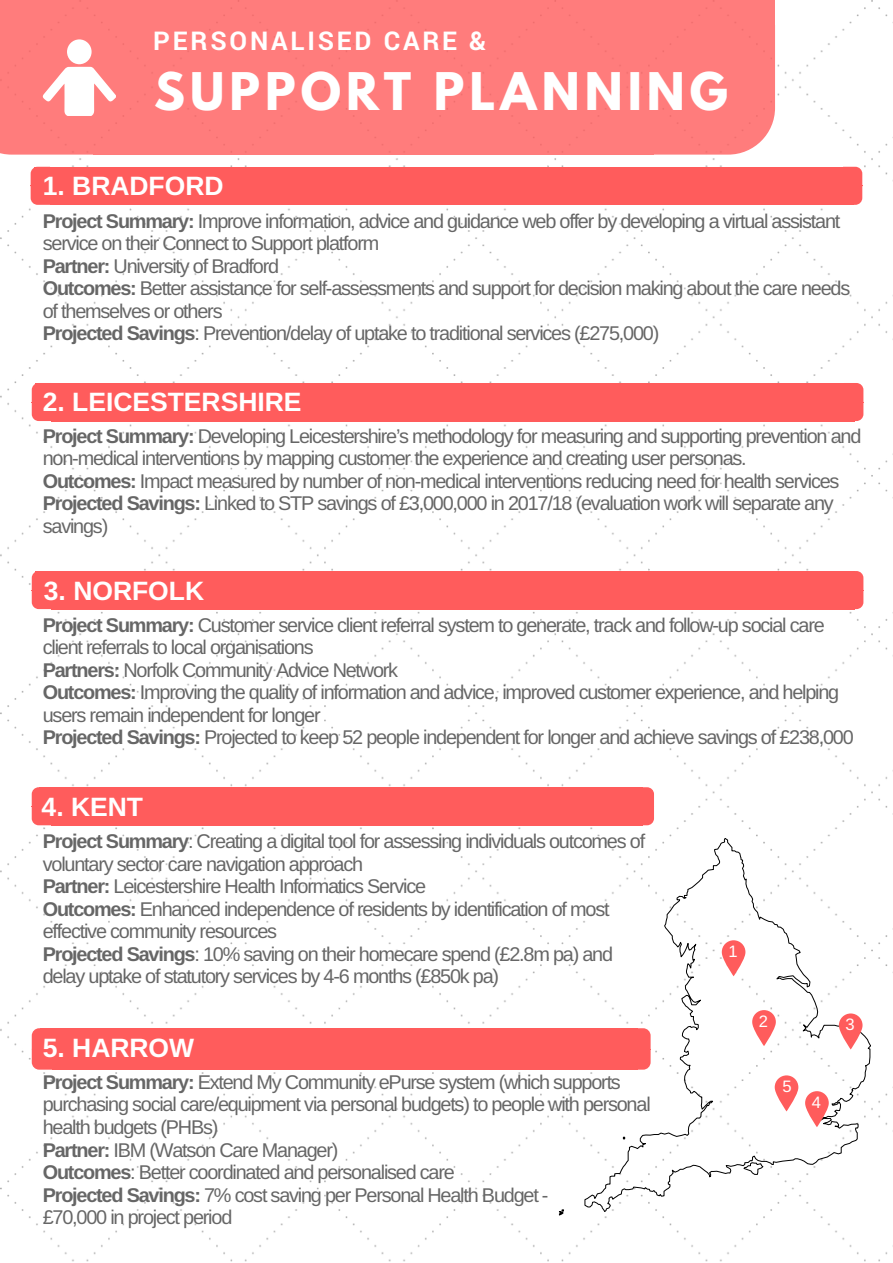
<style>
.page{position:relative;width:893px;height:1263px;background:#fff}
.page>*{position:absolute;margin:0;border:0;box-sizing:border-box;transform-origin:0 0}
.t1{font:700 45.9px "League Spartan";letter-spacing:.11em;color:#fff}
.t2{font:700 26.55px "Arimo";color:#fff}
.t3{font:700 25.8px "Roboto";letter-spacing:.11em;color:#fff}
.t4{font:19.8px/22.5px "Arimo";letter-spacing:-.06em;color:#666}
.t5{font:16.5px "Arimo";color:#fff}
.s1{font-weight:700}
</style>
<div class="page">
<img style="left:0;top:0;width:893px;height:1262px">
<div style="left:0;top:0;width:95px;height:28px;background:#ff7c7c"></div>
<div style="left:90px;top:0;width:564px;height:28px;background:#ff7c7c"></div>
<div style="left:646px;top:0;width:129px;height:28px;background:#ff7c7c"></div>
<div style="left:93px;top:25px;width:561px;height:130px;background:#ff7c7c"></div>
<div style="left:648px;top:28px;width:127px;height:127px;background:#ff7c7c"></div>
<svg style="left:559px;top:838px;width:311px;height:377px"></svg>
<svg style="left:805px;top:1091px;width:24px;height:36px"></svg>
<div style="left:806px;top:1094px;width:20px;height:21px;background:#ff5c5c;border-radius:50%"></div>
<svg style="left:775px;top:1075px;width:23px;height:36px"></svg>
<div style="left:777px;top:1079px;width:20px;height:20px;background:#ff5c5c;border-radius:50%"></div>
<svg style="left:752px;top:1010px;width:24px;height:36px"></svg>
<div style="left:753px;top:1013px;width:21px;height:21px;background:#ff5c5c;border-radius:50%"></div>
<svg style="left:839px;top:1013px;width:23px;height:36px"></svg>
<div style="left:841px;top:1017px;width:20px;height:20px;background:#ff5c5c;border-radius:50%"></div>
<svg style="left:722px;top:940px;width:23px;height:36px"></svg>
<div style="left:724px;top:944px;width:20px;height:20px;background:#ff5c5c;border-radius:50%"></div>
<svg style="left:0;top:28px;width:116px;height:127px"></svg>
<div style="left:34px;top:167px;width:819px;height:19px;background:#ff5c5c"></div>
<svg style="left:31px;top:167px;width:19px;height:38px"></svg>
<div style="left:50px;top:186px;width:803px;height:19px;background:#ff5c5c"></div>
<svg style="left:853px;top:167px;width:9px;height:38px"></svg>
<div style="left:35px;top:383px;width:820px;height:19px;background:#ff5c5c"></div>
<svg style="left:32px;top:383px;width:19px;height:38px"></svg>
<div style="left:51px;top:402px;width:804px;height:19px;background:#ff5c5c"></div>
<svg style="left:855px;top:383px;width:8px;height:38px"></svg>
<div style="left:35px;top:571px;width:820px;height:19px;background:#ff5c5c"></div>
<svg style="left:32px;top:571px;width:19px;height:38px"></svg>
<div style="left:51px;top:590px;width:804px;height:19px;background:#ff5c5c"></div>
<svg style="left:855px;top:571px;width:8px;height:38px"></svg>
<div style="left:39px;top:787px;width:603px;height:20px;background:#ff5c5c"></div>
<svg style="left:32px;top:787px;width:19px;height:38px"></svg>
<div style="left:51px;top:806px;width:591px;height:19px;background:#ff5c5c"></div>
<svg style="left:642px;top:787px;width:12px;height:38px"></svg>
<div style="left:41px;top:1028px;width:597px;height:21px;background:#ff5c5c"></div>
<svg style="left:32px;top:1028px;width:20px;height:42px"></svg>
<div style="left:52px;top:1049px;width:586px;height:21px;background:#ff5c5c"></div>
<svg style="left:638px;top:1028px;width:13px;height:42px"></svg>
<h3 class="t3" style="left:153px;top:23px;width:335px">PERSONALISED CARE &amp;</h3>
<h1 class="t1" style="left:154px;top:69px;width:575px">SUPPORT PLANNING</h1>
<h2 class="t2" style="left:43px;top:171px;width:182px">1. BRADFORD</h2>
<p class="t4" style="left:43px;top:209px;width:809px"><span class="s1">Project Summary:</span> Improve information, advice and guidance web offer by developing a virtual assistant service on their Connect to Support platform<br><span class="s1">Partner:</span> University of Bradford<br><span class="s1">Outcomes:</span> Better assistance for self-assessments and support for decision making about the care needs of themselves or others<br><span class="s1">Projected Savings</span>: Prevention/delay of uptake to traditional services (£275,000)</p>
<h2 class="t2" style="left:43px;top:387px;width:260px">2. LEICESTERSHIRE</h2>
<p class="t4" style="left:43px;top:425px;width:820px"><span class="s1">Project Summary:</span> Developing Leicestershire’s methodology for measuring and supporting prevention and non-medical interventions by mapping customer the experience and creating user personas.<br><span class="s1">Outcomes:</span> Impact measured by number of non-medical interventions reducing need for health services <span class="s1">Projected Savings:</span> Linked to STP savings of £3,000,000 in 2017/18 (evaluation work will separate any savings)</p>
<h2 class="t2" style="left:44px;top:576px;width:162px">3. NORFOLK</h2>
<p class="t4" style="left:43px;top:614px;width:812px"><span class="s1">Project Summary:</span> Customer service client referral system to generate, track and follow-up social care client referrals to local organisations<br><span class="s1">Partners:</span> Norfolk Community Advice Network<br><span class="s1">Outcomes:</span> Improving the quality of information and advice, improved customer experience, and helping users remain independent for longer<br><span class="s1">Projected Savings:</span> Projected to keep 52 people independent for longer and achieve savings of £238,000</p>
<h2 class="t2" style="left:42px;top:792px;width:103px">4. KENT</h2>
<p class="t4" style="left:43px;top:830px;width:604px"><span class="s1">Project Summary</span>: Creating a digital tool for assessing individuals outcomes of voluntary sector care navigation approach<br><span class="s1">Partner:</span> Leicestershire Health Informatics Service<br><span class="s1">Outcomes:</span> Enhanced independence of residents by identification of most effective community resources<br><span class="s1">Projected Savings</span>: 10% saving on their homecare spend (£2.8m pa) and delay uptake of statutory services by 4-6 months (£850k pa)</p>
<h2 class="t2" style="left:43px;top:1033px;width:153px">5. HARROW</h2>
<p class="t4" style="left:43px;top:1071px;width:609px"><span class="s1">Project Summary:</span> Extend My Community ePurse system (which supports purchasing social care/equipment via personal budgets) to people with personal health budgets (PHBs)<br><span class="s1">Partner:</span> IBM (Watson Care Manager)<br><span class="s1">Outcomes</span>: Better coordinated and personalised care<br><span class="s1">Projected Savings:</span> 7% cost saving per Personal Health Budget -<br>£70,000 in project period</p>
<p class="t5" style="left:728px;top:942px;width:11px">1</p>
<p class="t5" style="left:759px;top:1012px;width:11px">2</p>
<p class="t5" style="left:846px;top:1015px;width:11px">3</p>
<p class="t5" style="left:782px;top:1077px;width:11px">5</p>
<p class="t5" style="left:812px;top:1093px;width:11px">4</p>
</div>
